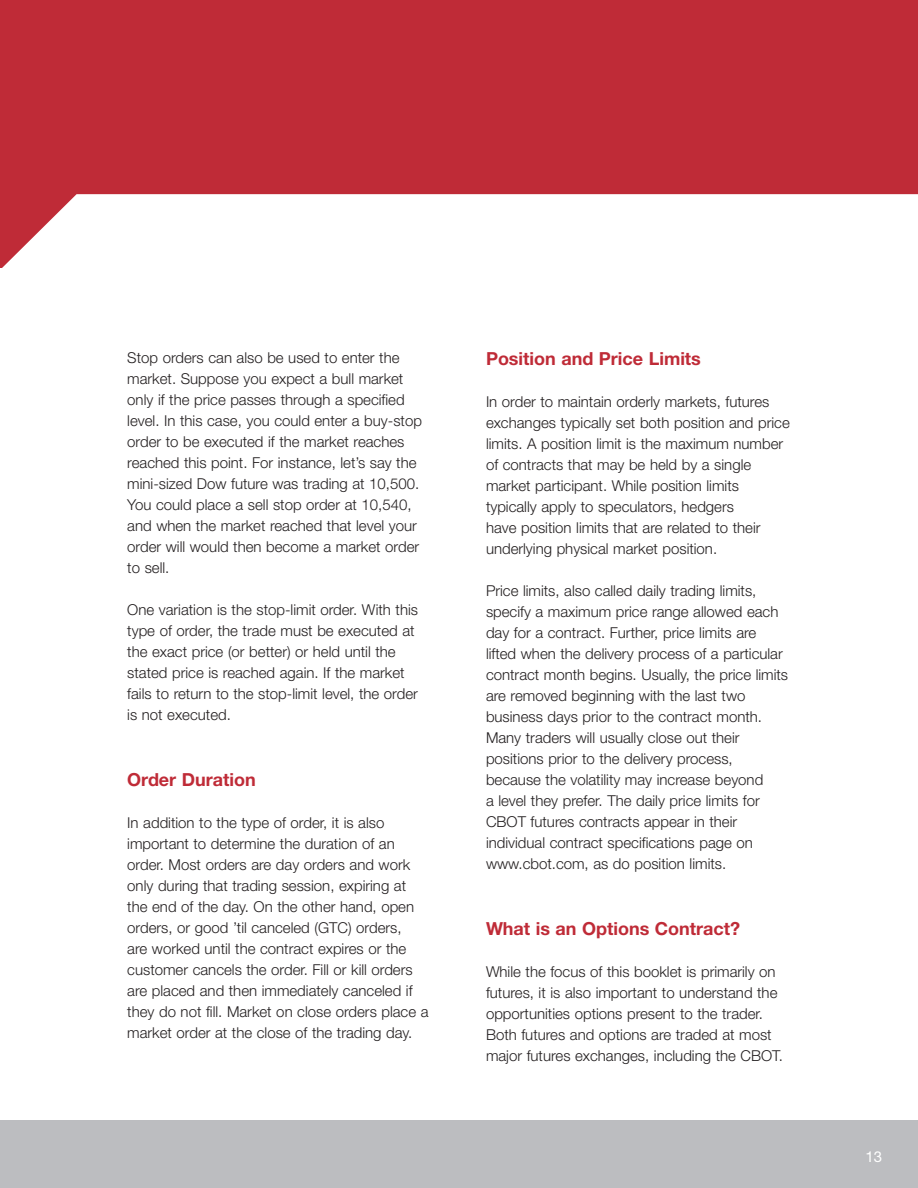
<style>
.page{position:relative;width:918px;height:1188px;background:#fff}
.page>*{position:absolute;margin:0;border:0;box-sizing:border-box;transform-origin:0 0}
.t1{font:700 18px "Helvetica Neue";color:#bf2b37}
.t2{font:300 15px/21px "Helvetica Neue";color:#231f20}
.t3{font:15px "Helvetica Neue";color:#fff}
</style>
<div class="page">
<div style="left:0;top:0;width:918px;height:268px;background:#bf2b37"></div>
<div style="left:2px;top:194px;width:916px;height:74px;background:#fff"></div>
<div style="left:0;top:1120px;width:918px;height:68px;background:#bcbdc0"></div>
<p class="t2" style="left:127px;top:349px;width:296px">Stop orders can also be used to enter the market. Suppose you expect a bull market only if the price passes through a specified level. In this case, you could enter a buy-stop order to be executed if the market reaches reached this point. For instance, let’s say the mini-sized Dow future was trading at 10,500.<br>You could place a sell stop order at 10,540, and when the market reached that level your order will would then become a market order to sell.</p>
<p class="t2" style="left:127px;top:601px;width:292px">One variation is the stop-limit order. With this type of order, the trade must be executed at the exact price (or better) or held until the stated price is reached again. If the market fails to return to the stop-limit level, the order is not executed.</p>
<p class="t1" style="left:127px;top:773px;width:130px">Order Duration</p>
<p class="t2" style="left:127px;top:814px;width:303px">In addition to the type of order, it is also important to determine the duration of an order. Most orders are day orders and work only during that trading session, expiring at the end of the day. On the other hand, open orders, or good ’til canceled (GTC) orders,<br>are worked until the contract expires or the customer cancels the order. Fill or kill orders are placed and then immediately canceled if they do not fill. Market on close orders place a market order at the close of the trading day.</p>
<p class="t1" style="left:486px;top:352px;width:216px">Position and Price Limits</p>
<p class="t2" style="left:486px;top:393px;width:305px">In order to maintain orderly markets, futures exchanges typically set both position and price limits. A position limit is the maximum number of contracts that may be held by a single market participant. While position limits typically apply to speculators, hedgers<br>have position limits that are related to their underlying physical market position.</p>
<p class="t2" style="left:486px;top:582px;width:304px">Price limits, also called daily trading limits, specify a maximum price range allowed each day for a contract. Further, price limits are lifted when the delivery process of a particular contract month begins. Usually, the price limits are removed beginning with the last two business days prior to the contract month.<br>Many traders will usually close out their positions prior to the delivery process, because the volatility may increase beyond<br>a level they prefer. The daily price limits for CBOT futures contracts appear in their individual contract specifications page on www.cbot.com, as do position limits.</p>
<p class="t1" style="left:486px;top:922px;width:256px">What is an Options Contract?</p>
<p class="t2" style="left:486px;top:963px;width:299px">While the focus of this booklet is primarily on futures, it is also important to understand the opportunities options present to the trader.<br>Both futures and options are traded at most major futures exchanges, including the CBOT.</p>
<p class="t3" style="left:866px;top:1152px;width:18px">13</p>
</div>
